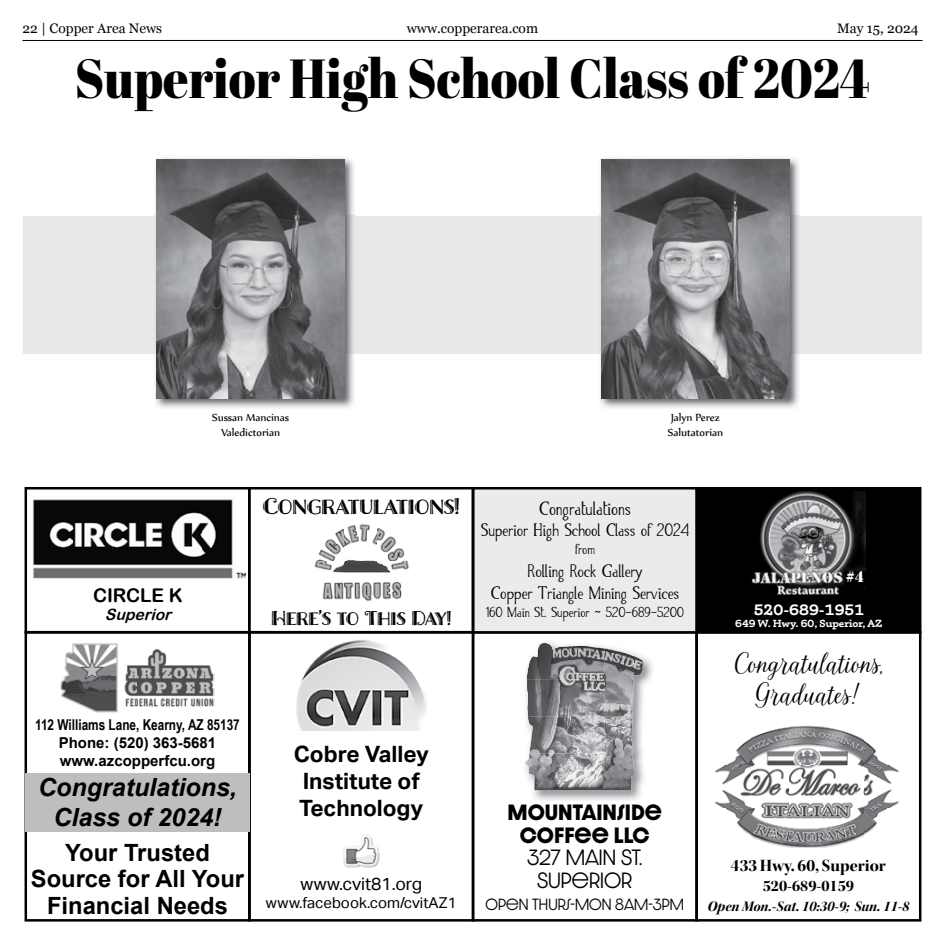
<style>
.page{position:relative;width:945px;height:945px;background:#fff}
.page>*{position:absolute;margin:0;border:0;box-sizing:border-box;transform-origin:0 0}
.t1{font:55px "Abril Fatface";color:#000;scale:.9 1}
.t2{font:26.25px/31.5px "La Parisienne Script Casual";color:#000;text-align:center}
.t3{font:italic 700 25px/30px "Arial";color:#000;text-align:center}
.t4{font:700 23.75px/26.2px "Arial";color:#000;text-align:center}
.t5{font:700 22.5px/27px "Aktiv Grotesk";color:#000}
.t6{font:21.25px "Charcuterie Deco";color:#000}
.t7{font:700 20px "Ciria";color:#000}
.t8{font:18.88px "Arial Rounded MT Bold";color:#000}
.t9{font:700 18.75px/22.5px "Ciria";color:#000;text-align:center}
.t10{font:700 18.75px/22.5px "Dazzle Unicase";color:#000;text-align:center}
.t11{font:300 18.75px/22.5px "Dazzle Unicase";color:#000;text-align:center}
.t12{font:18.75px "Charcuterie Deco";color:#000}
.t13{font:17.5px "Kepler Std Bold Disp";color:#000}
.t14{font:17.5px "Aktiv Grotesk";color:#000}
.t15{font:16.25px "Kepler Std Bold Disp";color:#000}
.t16{font:italic 15.5px "Arial Rounded MT Bold";color:#000}
.t17{font:700 15.25px "Phoreus Cherokee";color:#fff}
.t18{font:700 15px/18px "Arial";color:#000}
.t19{font:700 15px "Ciria";color:#000}
.t20{font:700 15px "Arial Narrow";color:#000;scale:.96 1}
.t21{font:15px "Aktiv Grotesk";color:#000}
.t22{font:14.88px "Kepler Std Bold It Disp";color:#000}
.t23{font:14.38px "Stencil Std";color:#fff}
.t24{font:13.75px "Georgia";color:#000}
.t25{font:300 13.75px "Dazzle Unicase";color:#000}
.t26{font:12.5px/15px "Nyala";color:#000}
.t27{font:700 10.5px "Phoreus Cherokee";color:#fff}
</style>
<div class="page">
<hr style="left:22px;top:40px;width:900px;height:1px;background:#000">
<div style="left:23px;top:216px;width:899px;height:137px;background:#e9e9ea"></div>
<svg style="left:474px;top:634px;width:221px;height:288px"></svg>
<svg style="left:251px;top:634px;width:223px;height:288px"></svg>
<div style="left:25px;top:631px;width:226px;height:291px;border:2px solid #000"></div>
<img style="left:339px;top:829px;width:44px;height:44px">
<img style="left:296px;top:640px;width:131px;height:91px">
<div style="left:25px;top:773px;width:225px;height:59px;background:#bcbec0"></div>
<div style="left:695px;top:631px;width:226px;height:291px;border:2px solid #000"></div>
<img style="left:516px;top:634px;width:137px;height:165px">
<img style="left:523px;top:640px;width:130px;height:159px">
<img style="left:527px;top:643px;width:78px;height:110px">
<img style="left:605px;top:648px;width:39px;height:69px">
<img style="left:605px;top:717px;width:30px;height:73px">
<img style="left:525px;top:753px;width:80px;height:37px">
<img style="left:61px;top:643px;width:153px;height:70px">
<div style="left:473px;top:488px;width:224px;height:144px;background:#ebebec"></div>
<div style="left:472px;top:487px;width:226px;height:147px;border:2px solid #000"></div>
<svg style="left:251px;top:487px;width:223px;height:147px"></svg>
<img style="left:310px;top:520px;width:102px;height:82px">
<img style="left:715px;top:725px;width:184px;height:123px">
<img style="left:154px;top:158px;width:201px;height:250px">
<img style="left:154px;top:216px;width:201px;height:137px">
<img style="left:157px;top:159px;width:187px;height:240px">
<img style="left:599px;top:158px;width:201px;height:250px">
<img style="left:599px;top:216px;width:201px;height:137px">
<img style="left:602px;top:159px;width:187px;height:240px">
<div style="left:25px;top:487px;width:226px;height:147px;border:2px solid #000"></div>
<img style="left:32px;top:499px;width:214px;height:80px">
<div style="left:697px;top:488px;width:223px;height:144px;background:#000"></div>
<div style="left:696px;top:487px;width:225px;height:147px;border:2px solid #000"></div>
<img style="left:751px;top:492px;width:115px;height:103px">
<div style="left:846px;top:571px;width:24px;height:16px;background:#000"></div>
<p class="t24" style="left:22px;top:18px;width:141px">22 | Copper Area News</p>
<p class="t24" style="left:407px;top:18px;width:133px">www.copperarea.com</p>
<p class="t24" style="left:837px;top:18px;width:83px">May 15, 2024</p>
<h1 class="t1" style="left:75px;top:40px;width:885px">Superior High School Class of 2024</h1>
<p class="t26" style="left:212px;top:409px;width:78px;text-align:center">Sussan Mancinas<br>Valedictorian</p>
<p class="t26" style="left:668px;top:409px;width:57px">Jalyn Perez<br>Salutatorian</p>
<p class="t8" style="left:93px;top:584px;width:91px">CIRCLE K</p>
<p class="t16" style="left:105px;top:606px;width:72px">Superior</p>
<p class="t6" style="left:263px;top:492px;width:198px">Congratulations!</p>
<p class="t12" style="left:271px;top:605px;width:181px">Here’s to This Day!</p>
<p class="t20" style="left:35px;top:714px;width:215px">112 Williams Lane, Kearny, AZ 85137</p>
<p class="t18" style="left:59px;top:734px;width:159px">Phone: (520) 363-5681 www.azcopperfcu.org</p>
<h3 class="t3" style="left:38px;top:773px;width:200px">Congratulations,<br>Class of 2024!</h3>
<p class="t4" style="left:31px;top:840px;width:215px">Your Trusted<br>Source for All Your<br>Financial Needs</p>
<p class="t5" style="left:294px;top:741px;width:136px">Cobre Valley<br>Institute of<br>Technology</p>
<p class="t14" style="left:300px;top:873px;width:123px">www.cvit81.org</p>
<p class="t21" style="left:266px;top:894px;width:192px">www.facebook.com/cvitAZ1</p>
<p class="t7" style="left:539px;top:496px;width:93px">Congratulations</p>
<p class="t9" style="left:481px;top:518px;width:210px">Superior High School Class of 2024</p>
<p class="t19" style="left:575px;top:540px;width:22px">from</p>
<p class="t9" style="left:491px;top:559px;width:190px">Rolling Rock Gallery<br>Copper Triangle Mining Services</p>
<p class="t19" style="left:486px;top:603px;width:199px">160 Main St. Superior ~ 520-689-5200</p>
<p class="t23" style="left:846px;top:568px;width:20px">#4</p>
<p class="t17" style="left:754px;top:600px;width:112px">520-689-1951</p>
<p class="t27" style="left:735px;top:617px;width:149px">649 W. Hwy. 60, Superior, AZ</p>
<h2 class="t2" style="left:733px;top:649px;width:152px">Congratulations,<br>Graduates!</h2>
<p class="t10" style="left:508px;top:801px;width:156px">MOUNTAINSIDE<br>COFFEE LLC</p>
<p class="t11" style="left:527px;top:846px;width:116px">327 MAIN ST.<br>SUPERIOR</p>
<p class="t25" style="left:486px;top:894px;width:200px">OPEN THURS-MON 8AM-3PM</p>
<p class="t13" style="left:731px;top:856px;width:156px">433 Hwy. 60, Superior</p>
<p class="t15" style="left:763px;top:876px;width:93px">520-689-0159</p>
<p class="t22" style="left:707px;top:898px;width:204px">Open Mon.-Sat. 10:30-9; Sun. 11-8</p>
</div>
